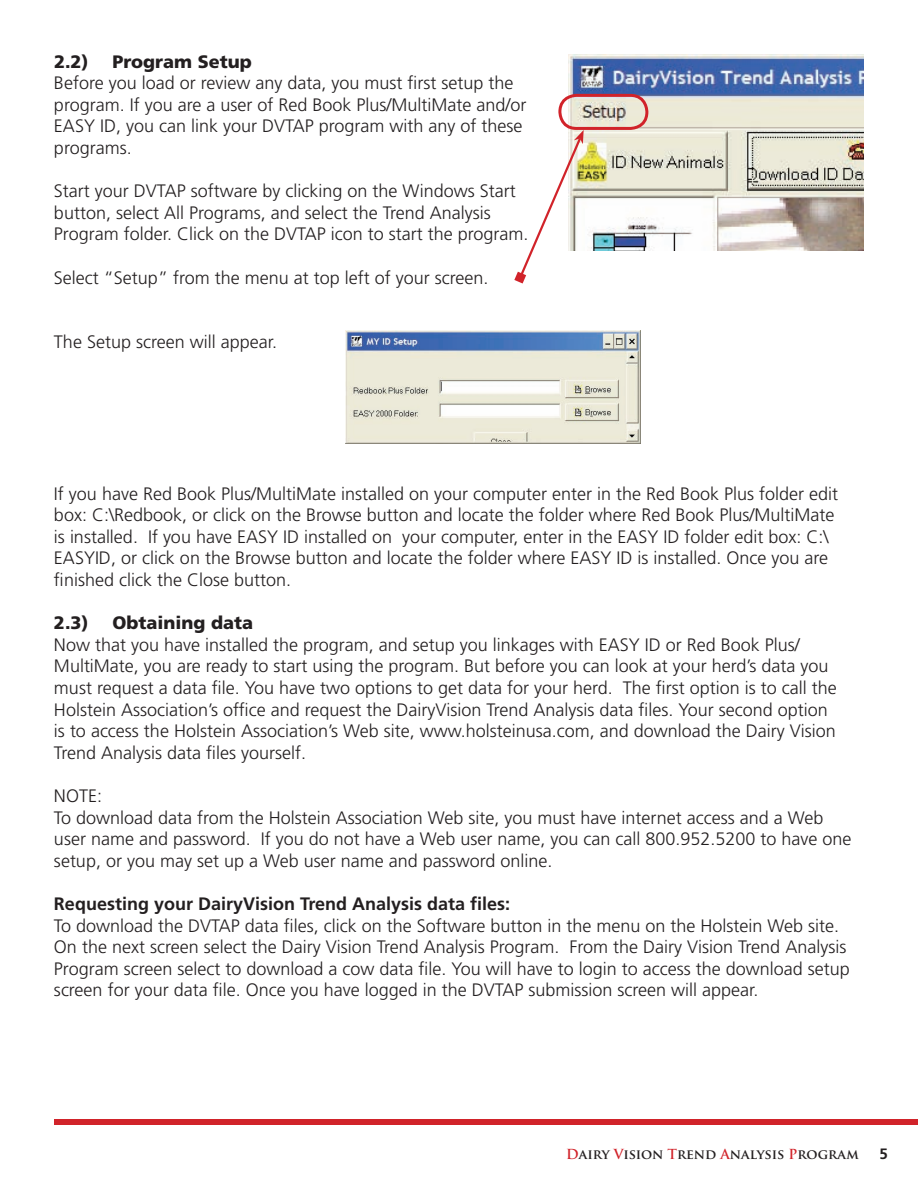
<style>
.page{position:relative;width:918px;height:1188px;background:#fff}
.page>*{position:absolute;margin:0;border:0;box-sizing:border-box;transform-origin:0 0}
.t1{font:300 18px/21.6px "Frutiger LT Std";color:#231f20}
.t2{font:700 18px "Frutiger LT Std";color:#231f20}
.t3{font:700 15px "Frutiger LT Std";color:#231f20}
.t4{font:700 13.5px "Trajan Pro";color:#231f20}
.s1{font-weight:900}
.s2{font-weight:900;color:#fff}
.s3{color:#d1232a}
</style>
<div class="page">
<div style="left:54px;top:1119px;width:864px;height:6px;background:#d1232a"></div>
<img style="left:568px;top:54px;width:296px;height:197px">
<svg style="left:514px;top:130px;width:70px;height:154px"></svg>
<img style="left:345px;top:331px;width:295px;height:113px">
<div style="left:558px;top:94px;width:90px;height:36px;border:3px solid #d1232a;border-radius:16px"></div>
<p class="t1" style="left:54px;top:51px;width:474px"><span class="s1">2.2)</span><span class="s2">----</span><span class="s1">Program Setup<br></span>Before you load or review any data, you must first setup the program. If you are a user of Red Book Plus/MultiMate and/or EASY ID, you can link your DVTAP program with any of these programs.</p>
<p class="t1" style="left:54px;top:180px;width:476px">Start your DVTAP software by clicking on the Windows Start button, select All Programs, and select the Trend Analysis<br>Program folder. Click on the DVTAP icon to start the program.</p>
<p class="t1" style="left:54px;top:267px;width:436px">Select “Setup” from the menu at top left of your screen.</p>
<p class="t1" style="left:54px;top:332px;width:225px">The Setup screen will appear.</p>
<p class="t1" style="left:54px;top:483px;width:786px">If you have Red Book Plus/MultiMate installed on your computer enter in the Red Book Plus folder edit box: C:\Redbook, or click on the Browse button and locate the folder where Red Book Plus/MultiMate is installed. If you have EASY ID installed on your computer, enter in the EASY ID folder edit box: C:\ EASYID, or click on the Browse button and locate the folder where EASY ID is installed. Once you are finished click the Close button.</p>
<p class="t1" style="left:54px;top:612px;width:784px"><span class="s1">2.3)</span><span class="s2">----</span><span class="s1">Obtaining data<br></span>Now that you have installed the program, and setup you linkages with EASY ID or Red Book Plus/ MultiMate, you are ready to start using the program. But before you can look at your herd’s data you must request a data file. You have two options to get data for your herd. The first option is to call the Holstein Association’s office and request the DairyVision Trend Analysis data files. Your second option is to access the Holstein Association’s Web site, www.holsteinusa.com, and download the Dairy Vision Trend Analysis data files yourself.</p>
<p class="t1" style="left:54px;top:785px;width:799px">NOTE:<br>To download data from the Holstein Association Web site, you must have internet access and a Web user name and password. If you do not have a Web user name, you can call 800.952.5200 to have one setup, or you may set up a Web user name and password online.</p>
<p class="t2" style="left:54px;top:893px;width:458px">Requesting your DairyVision Trend Analysis data files:</p>
<p class="t1" style="left:54px;top:915px;width:797px">To download the DVTAP data files, click on the Software button in the menu on the Holstein Web site.<br>On the next screen select the Dairy Vision Trend Analysis Program. From the Dairy Vision Trend Analysis Program screen select to download a cow data file. You will have to login to access the download setup screen for your data file. Once you have logged in the DVTAP submission screen will appear.</p>
<p class="t4" style="left:566px;top:1145px;width:294px"><span class="s3">D</span>airy <span class="s3">V</span>ision <span class="s3">T</span>rend <span class="s3">A</span>nalysis <span class="s3">P</span>rogram</p>
<p class="t3" style="left:880px;top:1145px;width:10px">5</p>
</div>
